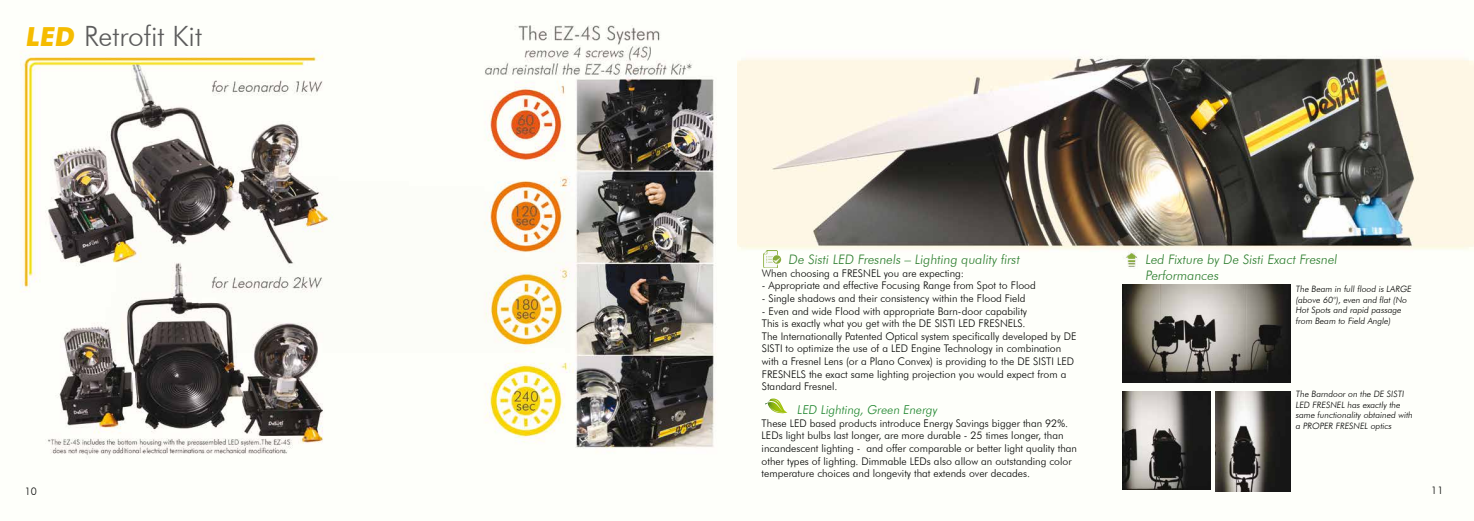
<style>
.page{position:relative;width:1474px;height:521px;background:#fff}
.page>*{position:absolute;margin:0;border:0;box-sizing:border-box;transform-origin:0 0}
.t1{font:300 28px "Futura BT";color:#5c5c5c}
.t2{font:300 13.12px/15.8px "Futura BT";color:#2f7f31}
.t3{font:300 12.25px "Futura BT";color:#1f862e}
.t4{font:300 10.5px/12.6px "Futura BT";color:#000}
.t5{font:300 8.75px/10.5px "Futura BT";color:#000}
.s1{font-weight:700;font-size:26.25px;color:#f5bc00}
</style>
<div class="page">
<img style="left:20px;top:25px;width:1453px;height:467px">
<svg style="left:772px;top:255px;width:9px;height:9px"></svg>
<svg style="left:777px;top:257px;width:3px;height:6px"></svg>
<img style="left:763px;top:250px;width:14px;height:18px">
<img style="left:1122px;top:285px;width:168px;height:98px">
<img style="left:1122px;top:250px;width:18px;height:19px">
<img style="left:1122px;top:391px;width:88px;height:98px">
<img style="left:1215px;top:391px;width:75px;height:100px">
<svg style="left:764px;top:398px;width:23px;height:18px"></svg>
<h1 class="t1" style="left:25px;top:19px;width:179px"><span class="s1">LED</span> Retrofit Kit</h1>
<p class="t4" style="left:25px;top:485px;width:14px">10</p>
<p class="t2" style="left:788px;top:251px;width:234px">De Sisti LED Fresnels – Lighting quality first</p>
<p class="t4" style="left:761px;top:267px;width:204px">When choosing a FRESNEL you are expecting:</p>
<p class="t4" style="left:761px;top:279px;width:275px">- Appropriate and effective Focusing Range from Spot to Flood</p>
<p class="t4" style="left:761px;top:292px;width:265px">- Single shadows and their consistency within the Flood Field</p>
<p class="t4" style="left:761px;top:304px;width:316px">- Even and wide Flood with appropriate Barn-door capability<br>This is exactly what you get with the DE SISTI LED FRESNELS.<br>The Internationally Patented Optical system specifically developed by DE SISTI to optimize the use of a LED Engine Technology in combination with a Fresnel Lens (or a Plano Convex) is providing to the DE SISTI LED FRESNELS the exact same lighting projection you would expect from a Standard Fresnel.</p>
<p class="t3" style="left:797px;top:402px;width:144px">LED Lighting, Green Energy</p>
<p class="t4" style="left:761px;top:417px;width:317px">These LED based products introduce Energy Savings bigger than 92%.<br>LEDs light bulbs last longer, are more durable - 25 times longer, than incandescent lighting - and offer comparable or better light quality than other types of lighting. Dimmable LEDs also allow an outstanding color temperature choices and longevity that extends over decades.</p>
<p class="t2" style="left:1145px;top:252px;width:195px">Led Fixture by De Sisti Exact Fresnel<br>Performances</p>
<p class="t5" style="left:1295px;top:284px;width:119px">The Beam in full flood is LARGE (above 60°), even and flat (No<br>Hot Spots and rapid passage from Beam to Field Angle)</p>
<p class="t5" style="left:1295px;top:389px;width:120px">The Barndoor on the DE SISTI<br>LED FRESNEL has exactly the same functionality obtained with a PROPER FRESNEL optics</p>
<p class="t4" style="left:1431px;top:484px;width:14px">11</p>
</div>
